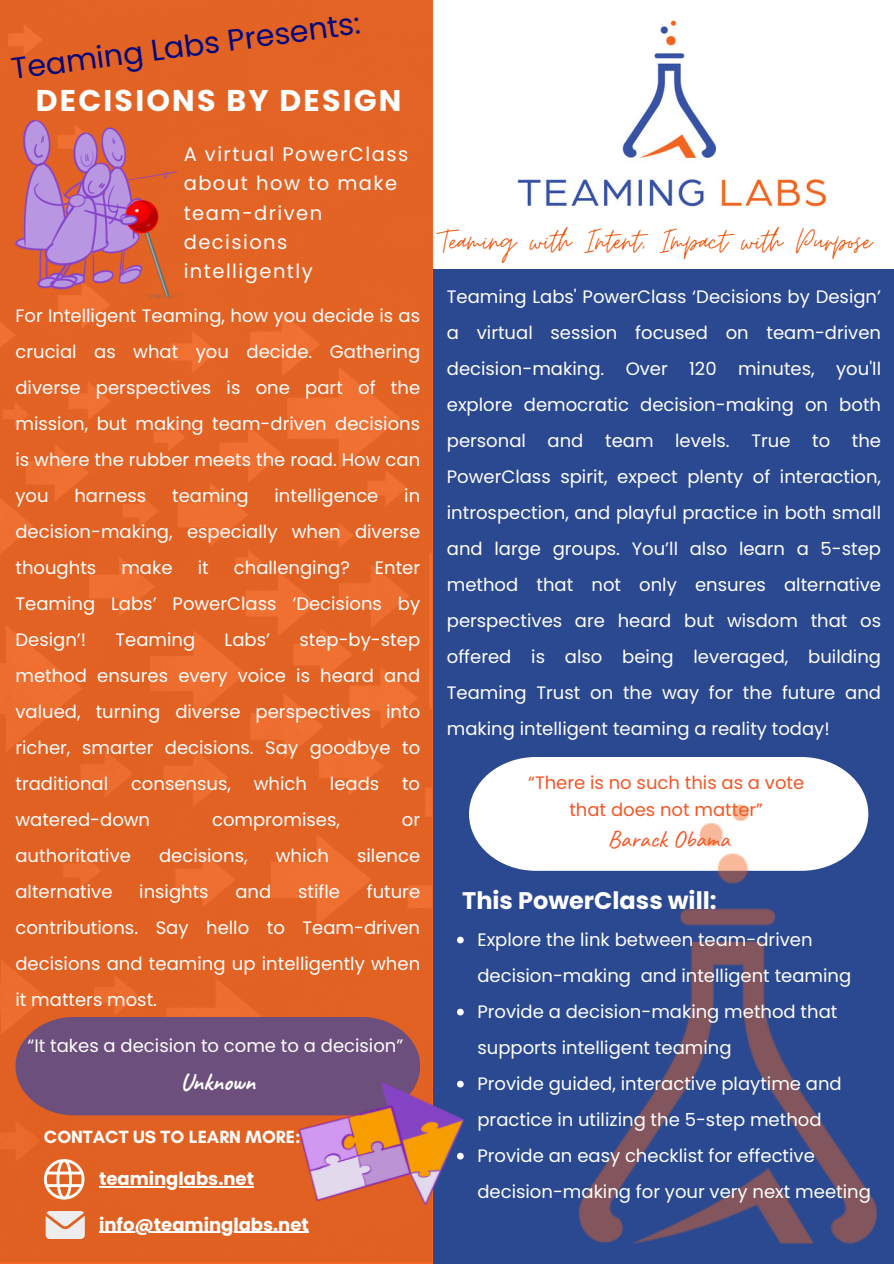
<style>
.page{position:relative;width:894px;height:1264px;background:#fff}
.page>*{position:absolute;margin:0;border:0;box-sizing:border-box;transform-origin:0 0}
.t1{font:36.6px "Moon Time";color:#ea4f03}
.t2{font:30px "Poppins";color:#04067b}
.t3{font:700 30px "Poppins";letter-spacing:.075em;color:#fff}
.t4{font:700 24px "Poppins";color:#fff}
.t5{font:24px "Caveat";color:#f25727}
.t6{font:700 24px "Caveat";color:#fff}
.t7{font:19.5px/29.2px "Poppins";letter-spacing:.075em;color:#fff}
.t8{font:18px/36px "Poppins";color:#fff;text-align:justify}
.t9{font:18px "Poppins";color:#f25727}
.t10{font:700 18px "Poppins";color:#fff}
.t11{font:700 18px "Glacial Indifference";color:#fff}
</style>
<div class="page">
<div style="left:0;top:0;width:893px;height:1263px;background:#2b4991"></div>
<div style="left:0;top:0;width:893px;height:268px;background:#fff"></div>
<svg style="left:469px;top:757px;width:396px;height:110px;background:#e5e9f1"></svg>
<img style="left:517px;top:20px;width:310px;height:187px">
<img style="left:511px;top:795px;width:367px;height:449px">
<img style="left:0;top:0;width:431px;height:1261px">
<svg style="left:15px;top:1016px;width:405px;height:99px;background:#735076"></svg>
<svg style="left:44px;top:1159px;width:40px;height:40px;background:#eda581"></svg>
<img style="left:0;top:56px;width:292px;height:374px">
<img style="left:281px;top:1056px;width:183px;height:186px">
<svg style="left:457px;top:936px;width:6px;height:7px"></svg>
<svg style="left:457px;top:1008px;width:6px;height:7px"></svg>
<svg style="left:457px;top:1080px;width:6px;height:7px"></svg>
<svg style="left:457px;top:1152px;width:6px;height:7px"></svg>
<hr style="left:99px;top:1231px;width:210px;height:1px;background:#fff">
<hr style="left:99px;top:1186px;width:155px;height:1px;background:#fff">
<p class="t2" style="left:9px;top:47px;width:353px;rotate:-7deg">Teaming Labs Presents:</p>
<p class="t3" style="left:36px;top:80px;width:367px">DECISIONS BY DESIGN</p>
<p class="t7" style="left:184px;top:140px;width:226px">A virtual PowerClass</p>
<p class="t7" style="left:184px;top:169px;width:215px">about how to make team-driven decisions intelligently</p>
<p class="t8" style="left:15px;top:298px;width:406px">For Intelligent Teaming, how you decide is as crucial as what you decide. Gathering diverse perspectives is one part of the mission, but making team-driven decisions is where the rubber meets the road. How can you</p>
<p class="t8" style="left:15px;top:478px;width:406px;text-indent:388px">in decision-making, especially when diverse thoughts</p>
<p class="t8" style="left:74px;top:478px;width:73px">harness</p>
<p class="t8" style="left:172px;top:478px;width:78px">teaming</p>
<p class="t8" style="left:274px;top:478px;width:105px">intelligence</p>
<p class="t8" style="left:121px;top:550px;width:53px">make</p>
<p class="t8" style="left:198px;top:550px;width:12px">it</p>
<p class="t8" style="left:234px;top:550px;width:117px">challenging?</p>
<p class="t8" style="left:15px;top:550px;width:406px;text-indent:359px">Enter Teaming Labs’ PowerClass ‘Decisions by Design’!</p>
<p class="t8" style="left:115px;top:622px;width:81px">Teaming</p>
<p class="t8" style="left:224px;top:622px;width:47px">Labs’</p>
<p class="t8" style="left:15px;top:622px;width:406px;text-indent:284px">step-by-step method ensures every voice is heard and valued, turning diverse perspectives into richer, smarter decisions. Say goodbye to traditional</p>
<p class="t8" style="left:131px;top:766px;width:101px">consensus,</p>
<p class="t8" style="left:254px;top:766px;width:55px">which</p>
<p class="t8" style="left:330px;top:766px;width:51px">leads</p>
<p class="t8" style="left:402px;top:766px;width:20px">to</p>
<p class="t8" style="left:15px;top:802px;width:136px">watered-down</p>
<p class="t8" style="left:212px;top:802px;width:129px">compromises,</p>
<p class="t8" style="left:402px;top:802px;width:20px">or</p>
<p class="t8" style="left:15px;top:838px;width:117px">authoritative</p>
<p class="t8" style="left:159px;top:838px;width:90px">decisions,</p>
<p class="t8" style="left:276px;top:838px;width:55px">which</p>
<p class="t8" style="left:357px;top:838px;width:65px">silence</p>
<p class="t8" style="left:15px;top:874px;width:98px">alternative</p>
<p class="t8" style="left:139px;top:874px;width:71px">insights</p>
<p class="t8" style="left:235px;top:874px;width:37px">and</p>
<p class="t8" style="left:298px;top:874px;width:43px">stifle</p>
<p class="t8" style="left:15px;top:874px;width:406px;text-indent:351px">future contributions. Say hello to Team-driven decisions and teaming up intelligently when it matters most.</p>
<p class="t8" style="left:28px;top:1027px;width:377px">“It takes a decision to come to a decision”</p>
<p class="t6" style="left:180px;top:1067px;width:76px">Unknown</p>
<p class="t11" style="left:44px;top:1125px;width:258px">CONTACT US TO LEARN MORE:</p>
<p class="t10" style="left:99px;top:1166px;width:156px">teaminglabs.net</p>
<h4 class="t10" style="left:99px;top:1211px;width:211px">info@teaminglabs.net</h4>
<p class="t1" style="left:439px;top:219px;width:433px">Teaming with Intent, Impact with Purpose</p>
<h1 class="t8" style="left:446px;top:279px;width:435px">Teaming Labs' PowerClass ‘Decisions by Design’ a virtual session focused on team-driven decision-making. Over 120 minutes, you'll explore democratic decision-making on both personal and team levels. True to the PowerClass spirit, expect plenty of interaction, introspection, and playful practice in both small and large groups. You’ll also learn a 5-step method that not only ensures alternative perspectives are heard but wisdom that os offered is also being leveraged, building Teaming Trust on the way for the future and making intelligent teaming a reality today!</h1>
<p class="t9" style="left:528px;top:770px;width:277px">“There is no such this as a vote</p>
<h3 class="t9" style="left:569px;top:797px;width:195px">that does not matter”</h3>
<p class="t5" style="left:607px;top:824px;width:123px">Barack Obama</p>
<h6 class="t4" style="left:462px;top:883px;width:256px">This PowerClass will:</h6>
<p class="t8" style="left:477px;top:921px;width:375px">Explore the link between team-driven decision-making and intelligent teaming</p>
<p class="t8" style="left:477px;top:993px;width:361px">Provide a decision-making method that supports intelligent teaming</p>
<p class="t8" style="left:477px;top:1065px;width:366px">Provide guided, interactive playtime and practice in utilizing the 5-step method</p>
<p class="t8" style="left:477px;top:1137px;width:395px">Provide an easy checklist for effective decision-making for your very next meeting</p>
</div>
